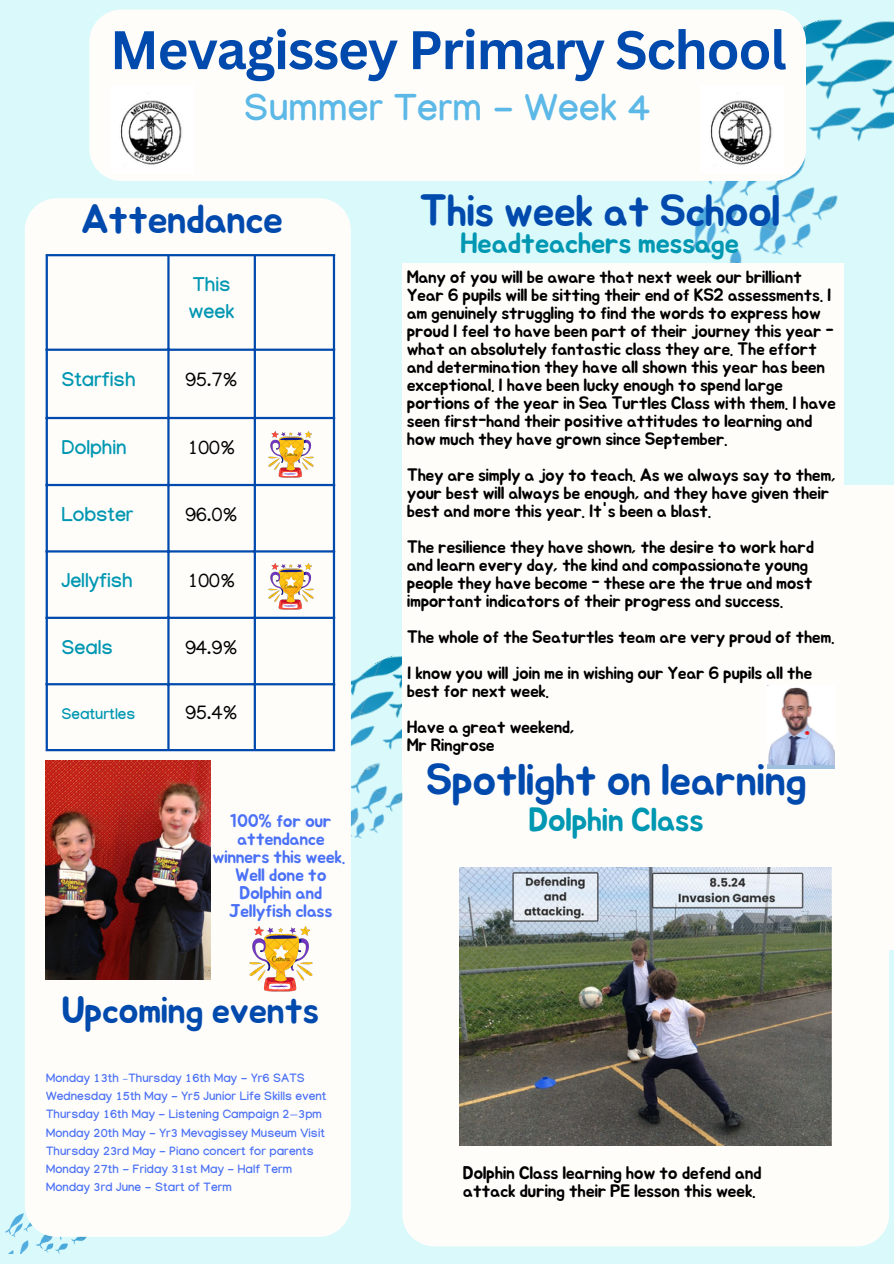
<style>
.page{position:relative;width:894px;height:1264px;background:#fff}
.page>*{position:absolute;margin:0;border:0;box-sizing:border-box;transform-origin:0 0}
.t1{font:700 52.95px "Canva Sans";letter-spacing:-.025em;color:#004aad}
.t2{font:44.25px "Jua";letter-spacing:-.025em;color:#004aad}
.t3{font:40.5px "Jua";letter-spacing:-.025em;color:#004aad}
.t4{font:37.5px "Jua";letter-spacing:-.025em;color:#004aad}
.t5{font:700 37.2px "Manjari";letter-spacing:.01em;color:#5cb8e6}
.t6{font:33px "Jua";letter-spacing:-.025em;color:#0097b2}
.t7{font:29.25px "Jua";letter-spacing:-.025em;color:#0097b2}
.t8{font:700 19.8px/27px "Manjari";color:#0097b2}
.t9{font:19.8px "Manjari";color:#000}
.t10{font:18px/18px "Jua";letter-spacing:-.025em;color:#4a71f6;text-align:center}
.t11{font:18px/18px "Jua";letter-spacing:-.025em;color:#000}
.t12{font:17.7px/18px "Jua";letter-spacing:-.025em;color:#000}
.t13{font:700 15.3px "Manjari";color:#0097b2}
.t14{font:700 12px "Manjari";letter-spacing:.01em;color:#4a71f6}
</style>
<div class="page">
<div style="left:0;top:0;width:893px;height:1263px;background:#d9f9fa"></div>
<img style="left:618px;top:9px;width:275px;height:305px">
<div style="left:89px;top:10px;width:716px;height:171px;background:#fffdfa;border-radius:32px"></div>
<img style="left:351px;top:655px;width:51px;height:184px">
<div style="left:588px;top:485px;width:305px;height:465px;background:#fffdfa"></div>
<img style="left:5px;top:1210px;width:157px;height:43px">
<div style="left:25px;top:198px;width:326px;height:1038px;background:#fffdfa;border-radius:32px"></div>
<div style="left:402px;top:727px;width:486px;height:518px;background:#fffdfa;border-radius:32px"></div>
<hr style="left:46px;top:256px;width:2px;height:493px;background:#004aad">
<hr style="left:167px;top:256px;width:2px;height:493px;background:#004aad">
<hr style="left:254px;top:256px;width:2px;height:493px;background:#004aad">
<hr style="left:333px;top:256px;width:2px;height:493px;background:#004aad">
<hr style="left:46px;top:254px;width:289px;height:2px;background:#004aad">
<hr style="left:46px;top:348px;width:289px;height:3px;background:#004aad">
<hr style="left:46px;top:417px;width:289px;height:2px;background:#004aad">
<hr style="left:46px;top:484px;width:289px;height:2px;background:#004aad">
<hr style="left:46px;top:550px;width:289px;height:2px;background:#004aad">
<hr style="left:46px;top:616px;width:289px;height:3px;background:#004aad">
<hr style="left:46px;top:683px;width:289px;height:2px;background:#004aad">
<hr style="left:46px;top:749px;width:289px;height:2px;background:#004aad">
<img style="left:268px;top:563px;width:45px;height:46px">
<img style="left:710px;top:93px;width:62px;height:72px">
<img style="left:120px;top:93px;width:62px;height:72px">
<img style="left:249px;top:926px;width:63px;height:65px">
<div style="left:402px;top:263px;width:441px;height:517px;background:#fffdfa"></div>
<img style="left:767px;top:687px;width:67px;height:81px">
<img style="left:268px;top:431px;width:45px;height:46px">
<img style="left:459px;top:867px;width:372px;height:278px">
<img style="left:46px;top:760px;width:164px;height:219px">
<p class="t1" style="left:110px;top:13px;width:678px">Mevagissey Primary School</p>
<p class="t5" style="left:244px;top:93px;width:407px">Summer Term - Week 4</p>
<p class="t3" style="left:81px;top:200px;width:204px">Attendance</p>
<p class="t8" style="left:189px;top:275px;width:47px">This week</p>
<h3 class="t8" style="left:61px;top:369px;width:76px">Starfish</h3>
<h5 class="t9" style="left:185px;top:371px;width:53px">95.7%</h5>
<h2 class="t8" style="left:61px;top:437px;width:67px">Dolphin</h2>
<p class="t9" style="left:188px;top:439px;width:49px">100%</p>
<p class="t8" style="left:61px;top:504px;width:74px">Lobster</p>
<p class="t9" style="left:185px;top:506px;width:53px">96.0%</p>
<p class="t8" style="left:61px;top:571px;width:73px">Jellyfish</p>
<p class="t9" style="left:188px;top:573px;width:49px">100%</p>
<p class="t8" style="left:61px;top:637px;width:53px">Seals</p>
<p class="t9" style="left:185px;top:639px;width:53px">94.9%</p>
<p class="t13" style="left:61px;top:708px;width:75px">Seaturtles</p>
<p class="t9" style="left:185px;top:704px;width:53px">95.4%</p>
<p class="t2" style="left:419px;top:190px;width:363px">This week at School</p>
<p class="t7" style="left:460px;top:229px;width:280px">Headteachers message</p>
<p class="t12" style="left:406px;top:269px;width:428px">Many of you will be aware that next week our brilliant Year 6 pupils will be sitting their end of KS2 assessments. I am genuinely struggling to find the words to express how proud I feel to have been part of their journey this year - what an absolutely fantastic class they are. The effort and determination they have all shown this year has been</p>
<h6 class="t12" style="left:406px;top:377px;width:430px">exceptional. I have been lucky enough to spend large portions of the year in Sea Turtles Class with them. I have seen first-hand their positive attitudes to learning and how much they have grown since September.</h6>
<h6 class="t12" style="left:406px;top:467px;width:430px">They are simply a joy to teach. As we always say to them, your best will always be enough, and they have given their best and more this year. It's been a blast.</h6>
<p class="t12" style="left:406px;top:539px;width:408px">The resilience they have shown, the desire to work hard and learn every day, the kind and compassionate young</p>
<h4 class="t12" style="left:406px;top:575px;width:407px">people they have become - these are the true and most important indicators of their progress and success.</h4>
<h4 class="t12" style="left:406px;top:629px;width:429px">The whole of the Seaturtles team are very proud of them.</h4>
<h6 class="t12" style="left:406px;top:665px;width:407px">I know you will join me in wishing our Year 6 pupils all the</h6>
<h6 class="t12" style="left:406px;top:674px;width:169px;line-height:36px">best for next week.<br>Have a great weekend,</h6>
<h6 class="t12" style="left:406px;top:737px;width:90px">Mr Ringrose</h6>
<p class="t2" style="left:425px;top:759px;width:383px">Spotlight on learning</p>
<p class="t10" style="left:230px;top:812px;width:103px">100% for our</p>
<p class="t6" style="left:528px;top:804px;width:177px">Dolphin Class</p>
<p class="t10" style="left:212px;top:830px;width:134px">attendance winners this week.<br>Well done to<br>Dolphin and<br>Jellyfish class</p>
<p class="t4" style="left:61px;top:992px;width:259px">Upcoming events</p>
<p class="t14" style="left:46px;top:1073px;width:260px">Monday 13th –Thursday 16th May - Yr6 SATS</p>
<h6 class="t14" style="left:46px;top:1091px;width:282px">Wednesday 15th May - Yr5 Junior Life Skills event</h6>
<h2 class="t14" style="left:46px;top:1109px;width:277px">Thursday 16th May - Listening Campaign 2—3pm</h2>
<p class="t14" style="left:46px;top:1127px;width:280px">Monday 20th May - Yr3 Mevagissey Museum Visit</p>
<p class="t14" style="left:46px;top:1146px;width:269px">Thursday 23rd May - Piano concert for parents</p>
<p class="t14" style="left:46px;top:1164px;width:247px">Monday 27th - Friday 31st May - Half Term</p>
<p class="t14" style="left:46px;top:1182px;width:187px">Monday 3rd June - Start of Term</p>
<p class="t11" style="left:462px;top:1164px;width:300px">Dolphin Class learning how to defend and attack during their PE lesson this week.</p>
</div>
